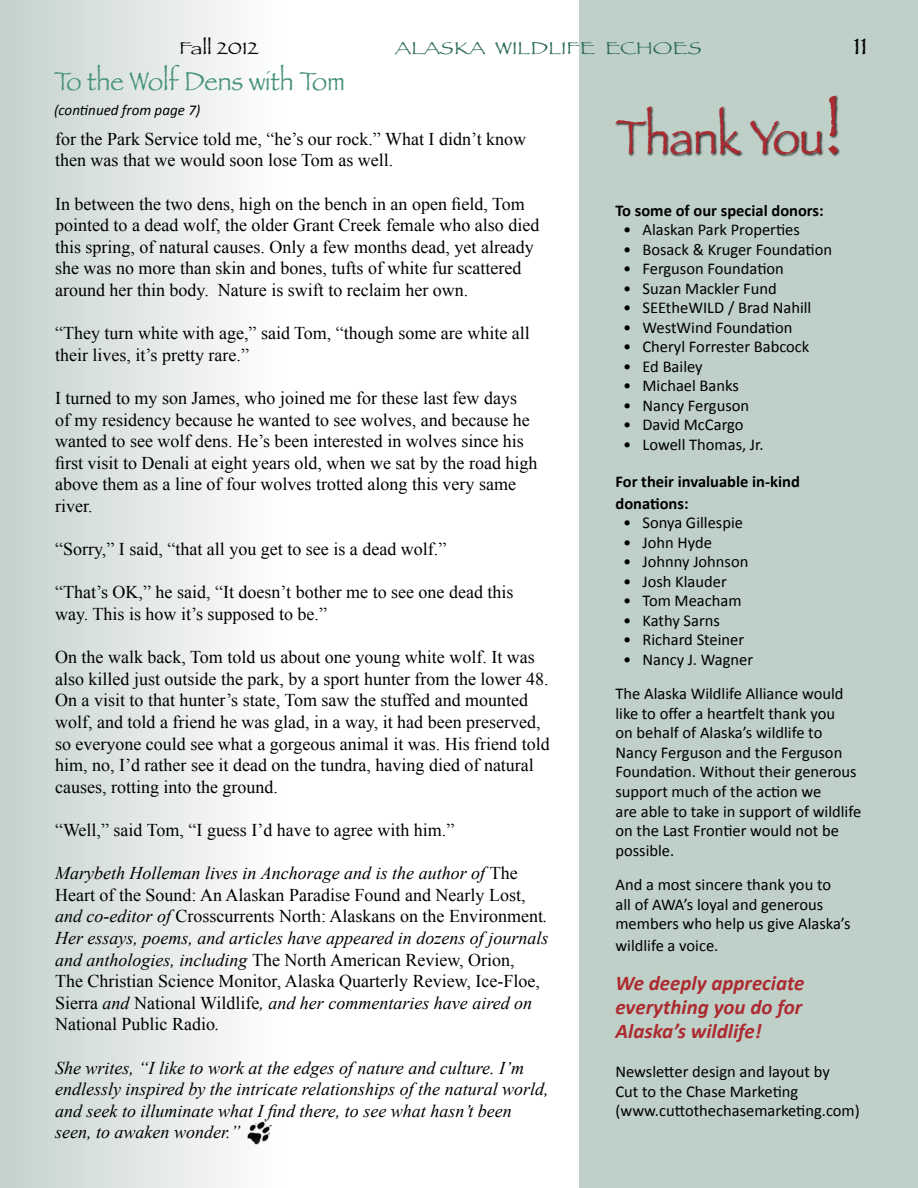
<style>
.page{position:relative;width:918px;height:1188px;background:#fff}
.page>*{position:absolute;margin:0;border:0;box-sizing:border-box;transform-origin:0 0}
.t1{font:49.5px "Papyrus";letter-spacing:-.01em;color:#ac2b31;scale:.9 1}
.t2{font:27px "Papyrus";color:#459276;scale:.93 1}
.t3{font:24px "Papyrus";color:#000;scale:1.2 1}
.t4{font:italic 700 21px/24px "Calibri";color:#ac2b31;text-align:justify}
.t5{font:18px/21.6px "Times New Roman";color:#000}
.t6{font:italic 18px/21.6px "Times New Roman";color:#000}
.t7{font:18px "Papyrus";color:#2c6a55;scale:1.2 1}
.t8{font:18px "Papyrus";color:#000;scale:1.2 1}
.t9{font:16.5px/19.5px "Calibri";color:#000}
.t10{font:700 16.5px/22.2px "Calibri";color:#000}
.t11{font:italic 15px "Calibri";color:#000}
.s1{font-style:italic}
.s2{font-size:81px}
</style>
<div class="page">
<div style="left:0;top:0;width:284px;height:1188px;background:linear-gradient(to right,#c4d2cb,#fffefe)"></div>
<div style="left:580px;top:0;width:338px;height:1188px;background:#bfd0c8"></div>
<div style="left:615px;top:95px;width:226px;height:63px;background:#000;opacity:.75"></div>
<img style="left:247px;top:1120px;width:25px;height:24px">
<p class="t8" style="left:179px;top:37px;width:68px">Fall 2012</p>
<p class="t7" style="left:395px;top:37px;width:257px">ALASKA WILDLIFE ECHOES</p>
<h3 class="t3" style="left:853px;top:32px;width:14px">11</h3>
<h2 class="t2" style="left:54px;top:65px;width:314px">To the Wolf Dens with Tom</h2>
<p class="t11" style="left:54px;top:101px;width:148px">(continued from page 7)</p>
<p class="t5" style="left:55px;top:128px;width:473px">for the Park Service told me, “he’s our rock.” What I didn’t know then was that we would soon lose Tom as well.</p>
<p class="t5" style="left:55px;top:193px;width:486px">In between the two dens, high on the bench in an open field, Tom pointed to a dead wolf, the older Grant Creek female who also died this spring, of natural causes. Only a few months dead, yet already she was no more than skin and bones, tufts of white fur scattered around her thin body. Nature is swift to reclaim her own.</p>
<p class="t5" style="left:55px;top:322px;width:476px">“They turn white with age,” said Tom, “though some are white all their lives, it’s pretty rare.”</p>
<p class="t5" style="left:55px;top:387px;width:484px">I turned to my son James, who joined me for these last few days<br>of my residency because he wanted to see wolves, and because he wanted to see wolf dens. He’s been interested in wolves since his first visit to Denali at eight years old, when we sat by the road high above them as a line of four wolves trotted along this very same river.</p>
<p class="t5" style="left:55px;top:538px;width:393px">“Sorry,” I said, “that all you get to see is a dead wolf.”</p>
<p class="t5" style="left:55px;top:581px;width:460px">“That’s OK,” he said, “It doesn’t bother me to see one dead this way. This is how it’s supposed to be.”</p>
<p class="t5" style="left:55px;top:646px;width:496px">On the walk back, Tom told us about one young white wolf. It was also killed just outside the park, by a sport hunter from the lower 48.<br>On a visit to that hunter’s state, Tom saw the stuffed and mounted wolf, and told a friend he was glad, in a way, it had been preserved, so everyone could see what a gorgeous animal it was. His friend told him, no, I’d rather see it dead on the tundra, having died of natural causes, rotting into the ground.</p>
<p class="t5" style="left:55px;top:819px;width:401px">“Well,” said Tom, “I guess I’d have to agree with him.”</p>
<p class="t5" style="left:55px;top:862px;width:495px"><span class="s1">Marybeth Holleman lives in Anchorage and is the author of</span> The Heart of the Sound: An Alaskan Paradise Found and Nearly Lost, <span class="s1">and co-editor of</span> Crosscurrents North: Alaskans on the Environment<span class="s1">.<br>Her essays, poems, and articles have appeared in dozens of journals and anthologies, including</span> The North American Review, Orion,<br>The Christian Science Monitor, Alaska Quarterly Review, Ice-Floe, Sierra <span class="s1">and</span> National Wildlife<span class="s1">, and her commentaries have aired on </span>National Public Radio<span class="s1">.</span></p>
<p class="t6" style="left:55px;top:1056px;width:495px">She writes, “I like to work at the edges of nature and culture. I’m endlessly inspired by the intricate relationships of the natural world, and seek to illuminate what I find there, to see what hasn’t been seen, to awaken wonder.”</p>
<h1 class="t1" style="left:615px;top:107px;width:254px">Thank You<span class="s2">!</span></h1>
<p class="t10" style="left:615px;top:198px;width:210px">To some of our special donors:</p>
<p class="t9" style="left:623px;top:219px;width:178px">• Alaskan Park Properties</p>
<p class="t9" style="left:623px;top:239px;width:211px">• Bosack &amp; Kruger Foundation</p>
<p class="t9" style="left:623px;top:258px;width:162px">• Ferguson Foundation</p>
<p class="t9" style="left:623px;top:278px;width:155px">• Suzan Mackler Fund</p>
<p class="t9" style="left:623px;top:297px;width:190px">• SEEtheWILD / Brad Nahill</p>
<p class="t9" style="left:623px;top:317px;width:171px">• WestWind Foundation</p>
<p class="t9" style="left:623px;top:336px;width:188px">• Cheryl Forrester Babcock</p>
<p class="t9" style="left:623px;top:356px;width:81px">• Ed Bailey</p>
<p class="t9" style="left:623px;top:375px;width:117px">• Michael Banks</p>
<p class="t9" style="left:623px;top:395px;width:128px">• Nancy Ferguson</p>
<p class="t9" style="left:623px;top:414px;width:122px">• David McCargo</p>
<p class="t9" style="left:623px;top:434px;width:142px">• Lowell Thomas, Jr.</p>
<p class="t10" style="left:615px;top:469px;width:186px">For their invaluable in-kind donations:</p>
<p class="t9" style="left:623px;top:512px;width:122px">• Sonya Gillespie</p>
<p class="t9" style="left:623px;top:532px;width:90px">• John Hyde</p>
<p class="t9" style="left:623px;top:551px;width:127px">• Johnny Johnson</p>
<p class="t9" style="left:623px;top:571px;width:105px">• Josh Klauder</p>
<p class="t9" style="left:623px;top:590px;width:120px">• Tom Meacham</p>
<p class="t9" style="left:623px;top:610px;width:98px">• Kathy Sarns</p>
<p class="t9" style="left:623px;top:629px;width:123px">• Richard Steiner</p>
<p class="t9" style="left:615px;top:641px;width:230px;line-height:34.5px;text-indent:8px">• Nancy J. Wagner<br>The Alaska Wildlife Alliance would</p>
<p class="t9" style="left:615px;top:703px;width:247px">like to offer a heartfelt thank you<br>on behalf of Alaska’s wildlife to<br>Nancy Ferguson and the Ferguson<br>Foundation. Without their generous support much of the action we<br>are able to take in support of wildlife on the Last Frontier would not be possible.</p>
<p class="t9" style="left:615px;top:874px;width:237px">And a most sincere thank you to all of AWA’s loyal and generous members who help us give Alaska’s</p>
<p class="t9" style="left:615px;top:935px;width:104px">wildlife a voice.</p>
<p class="t4" style="left:615px;top:970px;width:191px">We deeply appreciate everything you do for Alaska’s wildlife!</p>
<p class="t9" style="left:615px;top:1061px;width:246px">Newsletter design and layout by<br>Cut to the Chase Marketing (www.cuttothechasemarketing.com)</p>
</div>
